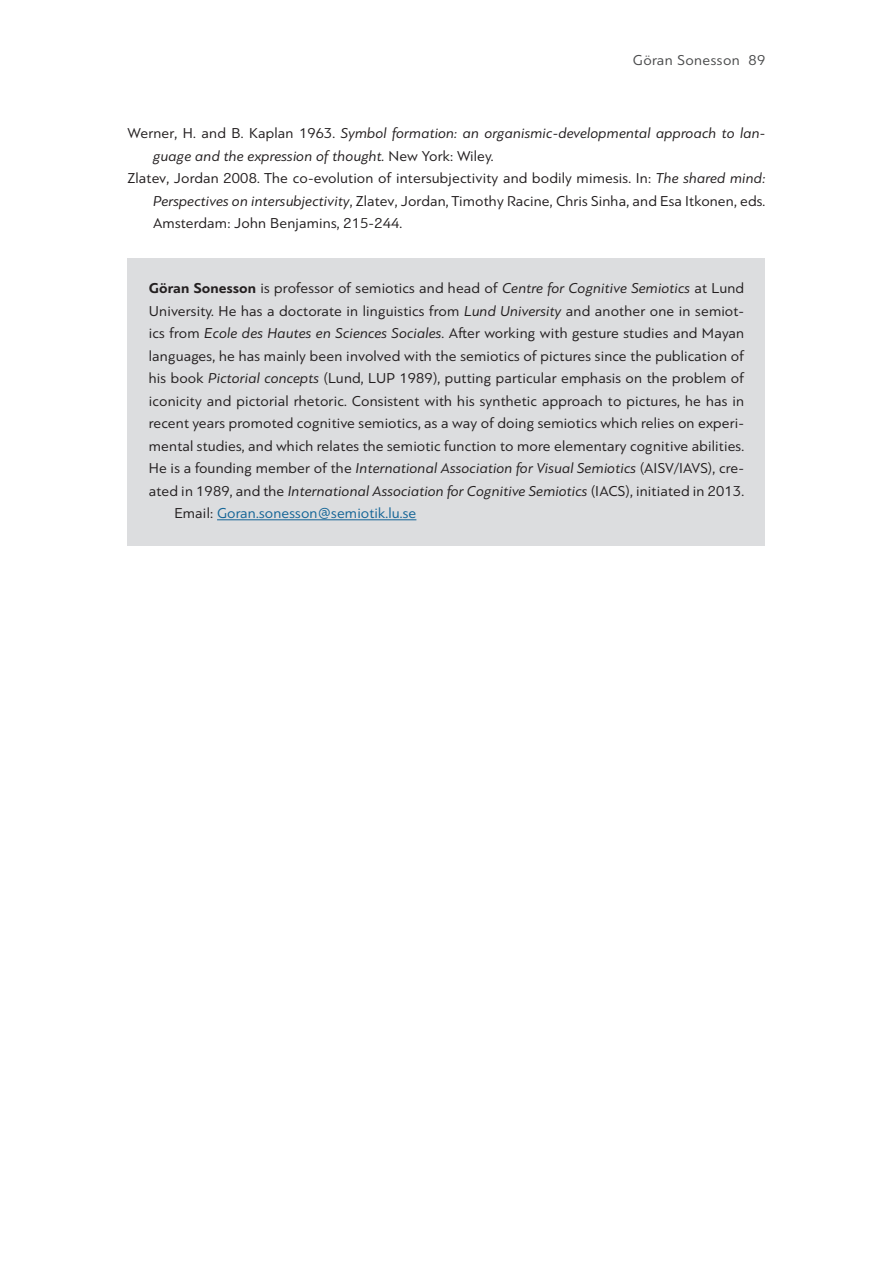
<style>
.page{position:relative;width:893px;height:1263px;background:#fff}
.page>*{position:absolute;margin:0;border:0;box-sizing:border-box;transform-origin:0 0}
.Author_Info{font:15px/22.5px "PF Bague Sans Pro";letter-spacing:.01em;color:#231f20;text-align:justify}
.References{font:15px/22.5px "PF Bague Sans Pro";letter-spacing:.01em;color:#231f20;text-align:justify}
.References-2{font:italic 15px/22.5px "PF Bague Sans Pro";letter-spacing:.01em;color:#231f20}
.Author_Email{font:15px "PF Bague Sans Pro";letter-spacing:.01em;color:#146597}
.Author_upper{font:15px "PF Bague Sans Pro";letter-spacing:.03em;color:#4b4c4d}
.s1{font-style:normal}
.s2{font-style:italic}
.s3{font-weight:700}
.s4{color:#231f20}
</style>
<div class="page">
<div style="left:128px;top:258px;width:637px;height:287px;background:#dcdddf"></div>
<hr style="left:217px;top:519px;width:199px;height:1px;background:#146597">
<p class="Author_upper" style="left:633px;top:51px;width:134px">Göran Sonesson 89</p>
<p class="References-2" style="left:153px;top:122px;width:614px;text-indent:-26px"><span class="s1">Werner, H. and B. Kaplan 1963.</span> Symbol formation: an organismic-developmental approach to lan&shy;guage and the expression of thought. <span class="s1">New York: Wiley.</span></p>
<p class="References" style="left:153px;top:167px;width:614px;text-indent:-26px">Zlatev, Jordan 2008. The co-evolution of intersubjectivity and bodily mimesis. In: <span class="s2">The shared mind:<br>Perspectives on intersubjectivity</span>, Zlatev, Jordan, Timothy Racine, Chris Sinha, and Esa Itkonen, eds.<br>Amsterdam: John Benjamins, 215-244.</p>
<p class="Author_Info" style="left:149px;top:277px;width:597px"><span class="s3">Göran Sonesson</span> is professor of semiotics and head of <span class="s2">Centre for Cognitive Semiotics</span> at Lund University. He has a doctorate in linguistics from <span class="s2">Lund University</span> and another one in semiot&shy;ics from <span class="s2">Ecole des Hautes en Sciences Sociales</span>. After working with gesture studies and Mayan languages, he has mainly been involved with the semiotics of pictures since the publication of his book <span class="s2">Pictorial concepts</span> (Lund, LUP 1989), putting particular emphasis on the problem of iconicity and pictorial rhetoric. Consistent with his synthetic approach to pictures, he has in recent years promoted cognitive semiotics, as a way of doing semiotics which relies on experi&shy;mental studies, and which relates the semiotic function to more elementary cognitive abilities.<br>He is a founding member of the <span class="s2">International Association for Visual Semiotics</span> (AISV/IAVS), cre&shy;ated in 1989, and the <span class="s2">International Association for Cognitive Semiotics</span> (IACS), initiated in 2013.</p>
<p class="Author_Email" style="left:174px;top:505px;width:244px"><span class="s4">Email:</span> Goran.sonesson@semiotik.lu.se</p>
</div>
